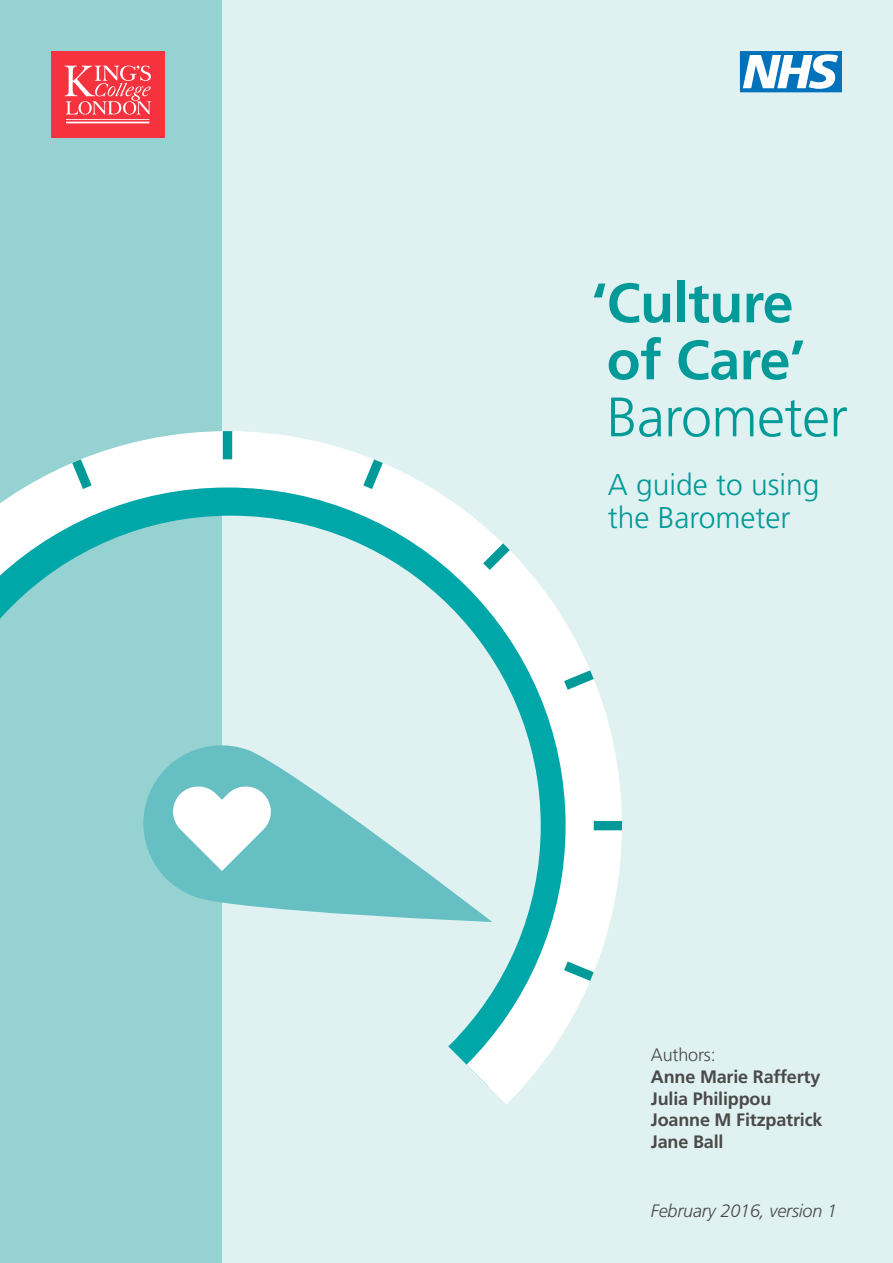
<style>
.page{position:relative;width:893px;height:1263px;background:#fff}
.page>*{position:absolute;margin:0;border:0;box-sizing:border-box;transform-origin:0 0}
.Document_Title{font:700 55.5px/57px "Frutiger LT Std";letter-spacing:-.01em;color:#009a98}
.Main_Heading{font:300 30px/33px "Frutiger LT Std";color:#009a98}
.Body_Copy{font:700 18px/21.6px "Frutiger LT Std";letter-spacing:-.01em;color:#4a4a49}
.Body_Copy-2{font:italic 300 18px "Frutiger LT Std";letter-spacing:-.01em;color:#4a4a49}
.s1{font-weight:300}
</style>
<div class="page">
<div style="left:194px;top:0;width:699px;height:1263px;background:#e0f1f1"></div>
<div style="left:0;top:0;width:221px;height:1263px;background:#97d2d2"></div>
<div style="left:51px;top:51px;width:114px;height:87px;background:#f7323f"></div>
<svg style="left:64px;top:65px;width:87px;height:58px"></svg>
<svg style="left:221px;top:989px;width:366px;height:231px"></svg>
<svg style="left:0;top:422px;width:622px;height:567px"></svg>
<svg style="left:740px;top:51px;width:102px;height:41px;background:#76b2da"></svg>
<p class="Document_Title" style="left:592px;top:275px;width:258px">‘Culture of Care’<br><span class="s1">Barometer</span></p>
<p class="Main_Heading" style="left:608px;top:468px;width:213px">A guide to using the Barometer</p>
<p class="Body_Copy" style="left:651px;top:1044px;width:173px"><span class="s1">Authors:<br></span>Anne Marie Rafferty<br>Julia Philippou<br>Joanne M Fitzpatrick<br>Jane Ball</p>
<p class="Body_Copy-2" style="left:651px;top:1200px;width:188px">February 2016, version 1</p>
</div>
